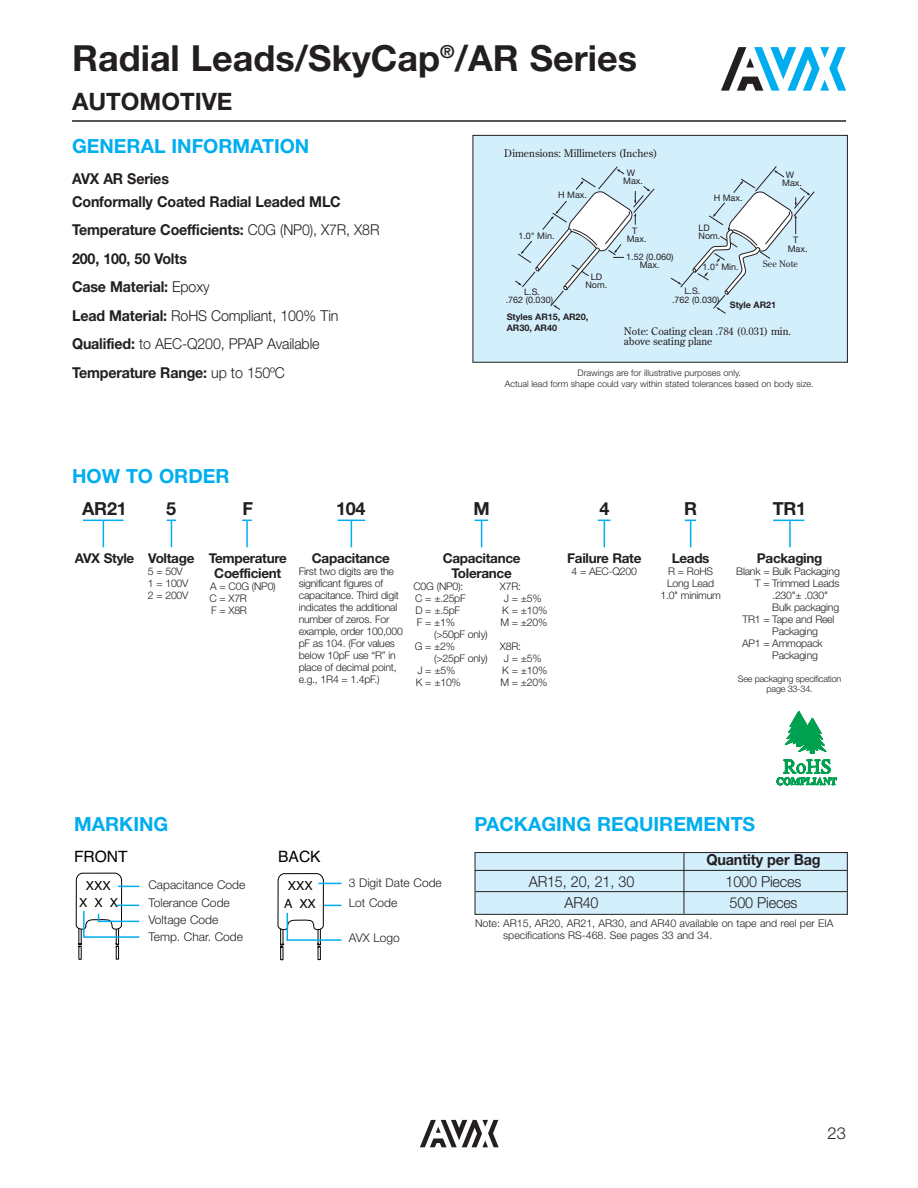
<style>
.page{position:relative;width:918px;height:1188px;background:#fff}
.page>*{position:absolute;margin:0;border:0;box-sizing:border-box;transform-origin:0 0}
.t1{font:700 36px "Helvetica Neue LT Std";color:#231f20}
.t2{font:700 24px "Helvetica Neue LT Std";color:#231f20}
.t3{font:700 19.5px "Helvetica Neue LT Std";color:#00aeef}
.t4{font:700 18px "Helvetica Neue LT Std";letter-spacing:-.015em;color:#231f20}
.t5{font:300 16.5px "Helvetica Neue LT Std";color:#231f20}
.t6{font:15.6px "Helvetica";color:#000}
.t7{font:300 15.15px "Helvetica Neue LT Std";letter-spacing:-.01em;color:#231f20;scale:.95 1}
.t8{font:700 15.15px "Helvetica Neue LT Std";letter-spacing:-.01em;color:#231f20;scale:.95 1}
.t9{font:700 15px/28.5px "Helvetica Neue LT Std";letter-spacing:-.01em;color:#231f20;scale:.95 1}
.t10{font:700 13.5px/15px "Helvetica Neue LT Std";letter-spacing:-.02em;color:#231f20;text-align:center}
.t11{font:12.45px/17.4px "Helvetica";color:#000;text-align:center}
.t12{font:300 12px/17.4px "Helvetica Neue LT Std";color:#231f20}
.t13{font:300 10.65px/12.1px "Helvetica Neue LT Std";color:#231f20}
.t14{font:300 10.5px/12px "Helvetica Neue LT Std";letter-spacing:-.02em;color:#231f20}
.t15{font:10.5px/10.5px "Century Old Style";color:#231f20}
.t16{font:300 9px/10.8px "Helvetica Neue LT Std";color:#231f20;text-align:center}
.t17{font:9px/7.9px "Helvetica Neue";color:#231f20;text-align:center}
.t18{font:300 9px/10.5px "Helvetica Neue LT Std";letter-spacing:-.02em;color:#231f20;text-align:center}
.t19{font:700 9px/10.8px "Helvetica Neue";color:#231f20}
.t20{font:9px "Century Old Style";color:#231f20}
.s1{font-weight:300}
</style>
<div class="page">
<svg style="left:721px;top:47px;width:125px;height:44px"></svg>
<svg style="left:420px;top:1120px;width:79px;height:27px"></svg>
<hr style="left:72px;top:120px;width:774px;height:2px;background:#231f20">
<div style="left:473px;top:135px;width:374px;height:227px;background:#d4effc"></div>
<svg style="left:515px;top:166px;width:140px;height:144px"></svg>
<svg style="left:671px;top:166px;width:143px;height:148px"></svg>
<svg style="left:76px;top:873px;width:63px;height:87px"></svg>
<svg style="left:277px;top:873px;width:65px;height:87px"></svg>
<hr style="left:83px;top:520px;width:41px;height:1px;background:#00aeef">
<svg style="left:103px;top:521px;width:1px;height:26px"></svg>
<svg style="left:167px;top:520px;width:9px;height:27px"></svg>
<hr style="left:246px;top:520px;width:2px;height:27px;background:#00aeef">
<svg style="left:338px;top:520px;width:27px;height:27px"></svg>
<svg style="left:474px;top:340px;width:374px;height:575px"></svg>
<div style="left:733px;top:501px;width:113px;height:200px;background:#fff"></div>
<hr style="left:773px;top:520px;width:31px;height:1px;background:#00aeef">
<hr style="left:789px;top:520px;width:2px;height:27px;background:#00aeef">
<div style="left:473px;top:369px;width:373px;height:23px;background:#fff"></div>
<h1 class="t1" style="left:72px;top:45px;width:566px">Radial Leads/SkyCap<sup>®</sup>/AR Series</h1>
<h2 class="t2" style="left:72px;top:93px;width:162px">AUTOMOTIVE</h2>
<h3 class="t3" style="left:72px;top:139px;width:239px">GENERAL INFORMATION</h3>
<h3 class="t9" style="left:72px;top:169px;width:284px;line-height:22.5px">AVX AR Series<br>Conformally Coated Radial Leaded MLC</h3>
<h3 class="t9" style="left:72px;top:217px;width:325px">Temperature Coefficients: <span class="s1">C0G (NP0), X7R, X8R<br></span>200, 100, 50 Volts<br>Case Material: <span class="s1">Epoxy<br></span>Lead Material: <span class="s1">RoHS Compliant, 100% Tin<br></span>Qualified: <span class="s1">to AEC-Q200, PPAP Available<br></span>Temperature Range: <span class="s1">up to 150ºC</span></h3>
<p class="t15" style="left:504px;top:148px;width:155px">Dimensions: Millimeters (Inches)</p>
<p class="t17" style="left:623px;top:170px;width:21px">W<br>Max.</p>
<p class="t17" style="left:558px;top:192px;width:30px">H Max.</p>
<p class="t17" style="left:714px;top:195px;width:30px">H Max.</p>
<p class="t17" style="left:518px;top:233px;width:38px">1.0" Min.</p>
<p class="t17" style="left:632px;top:227px;width:7px">T</p>
<p class="t17" style="left:627px;top:236px;width:21px">Max.</p>
<p class="t17" style="left:626px;top:254px;width:49px">1.52 (0.060)<br>Max.</p>
<p class="t17" style="left:698px;top:225px;width:23px;line-height:7.5px;text-align:left">LD<br>Nom.</p>
<p class="t17" style="left:703px;top:264px;width:38px">1.0" Min.</p>
<p class="t17" style="left:782px;top:172px;width:21px">W<br>Max.</p>
<p class="t17" style="left:793px;top:237px;width:7px">T</p>
<p class="t17" style="left:788px;top:246px;width:21px">Max.</p>
<p class="t20" style="left:763px;top:260px;width:37px">See Note</p>
<p class="t17" style="left:585px;top:273px;width:23px;line-height:8.6px">LD<br>Nom.</p>
<p class="t17" style="left:506px;top:288px;width:49px;line-height:8.6px;text-align:left;text-indent:18px">L.S. .762 (0.030)</p>
<p class="t17" style="left:672px;top:287px;width:49px;line-height:8.6px;text-align:left;text-indent:12px">L.S. .762 (0.030)</p>
<p class="t19" style="left:730px;top:300px;width:48px">Style AR21</p>
<p class="t19" style="left:507px;top:312px;width:83px">Styles AR15, AR20,<br>AR30, AR40</p>
<p class="t15" style="left:624px;top:327px;width:169px">Note: Coating clean .784 (0.031) min. above seating plane</p>
<p class="t16" style="left:505px;top:368px;width:311px">Drawings are for illustrative purposes only.<br>Actual lead form shape could vary within stated tolerances based on body size.</p>
<h3 class="t3" style="left:72px;top:469px;width:159px">HOW TO ORDER</h3>
<h3 class="t4" style="left:82px;top:502px;width:46px">AR21</h3>
<p class="t10" style="left:75px;top:552px;width:61px">AVX Style</p>
<h3 class="t4" style="left:242px;top:502px;width:12px">F</h3>
<p class="t10" style="left:209px;top:552px;width:80px">Temperature<br>Coefficient</p>
<p class="t14" style="left:209px;top:581px;width:68px">A = C0G (NP0)<br>C = X7R<br>F = X8R</p>
<h3 class="t4" style="left:166px;top:502px;width:12px">5</h3>
<p class="t10" style="left:148px;top:552px;width:48px">Voltage</p>
<p class="t14" style="left:148px;top:566px;width:42px">5 = 50V<br>1 = 100V<br>2 = 200V</p>
<h3 class="t4" style="left:336px;top:502px;width:31px">104</h3>
<p class="t10" style="left:312px;top:552px;width:79px">Capacitance</p>
<p class="t14" style="left:299px;top:566px;width:106px">First two digits are the significant figures of capacitance. Third digit indicates the additional number of zeros. For example, order 100,000 pF as 104. (For values below 10pF use “R” in place of decimal point, e.g., 1R4 = 1.4pF.)</p>
<h3 class="t4" style="left:473px;top:502px;width:18px">M</h3>
<p class="t10" style="left:443px;top:552px;width:79px">Capacitance<br>Tolerance</p>
<p class="t14" style="left:413px;top:582px;width:51px">C0G (NP0):</p>
<p class="t14" style="left:415px;top:594px;width:52px">C = ±.25pF</p>
<p class="t14" style="left:415px;top:606px;width:46px">D = ±.5pF</p>
<p class="t14" style="left:417px;top:618px;width:40px">F = ±1%</p>
<p class="t14" style="left:434px;top:630px;width:55px">(&gt;50pF only)</p>
<p class="t14" style="left:415px;top:642px;width:42px">G = ±2%</p>
<p class="t14" style="left:434px;top:654px;width:55px">(&gt;25pF only)</p>
<p class="t14" style="left:417px;top:666px;width:40px">J = ±5%</p>
<p class="t14" style="left:416px;top:678px;width:47px">K = ±10%</p>
<p class="t14" style="left:500px;top:582px;width:23px">X7R:</p>
<p class="t14" style="left:504px;top:594px;width:40px">J = ±5%</p>
<p class="t14" style="left:502px;top:606px;width:47px">K = ±10%</p>
<p class="t14" style="left:500px;top:618px;width:49px">M = ±20%</p>
<p class="t14" style="left:500px;top:642px;width:23px">X8R:</p>
<p class="t14" style="left:504px;top:654px;width:40px">J = ±5%</p>
<p class="t14" style="left:502px;top:666px;width:47px">K = ±10%</p>
<p class="t14" style="left:500px;top:678px;width:49px">M = ±20%</p>
<h3 class="t4" style="left:599px;top:502px;width:12px">4</h3>
<p class="t10" style="left:567px;top:552px;width:76px">Failure Rate</p>
<p class="t14" style="left:572px;top:566px;width:67px">4 = AEC-Q200</p>
<h3 class="t4" style="left:684px;top:502px;width:14px">R</h3>
<p class="t10" style="left:672px;top:552px;width:39px">Leads</p>
<p class="t14" style="left:660px;top:566px;width:62px;text-align:center">R = RoHS<br>Long Lead<br>1.0" minimum</p>
<h3 class="t4" style="left:773px;top:502px;width:35px">TR1</h3>
<p class="t10" style="left:757px;top:552px;width:67px">Packaging</p>
<p class="t14" style="left:736px;top:566px;width:105px">Blank = Bulk Packaging</p>
<p class="t14" style="left:755px;top:578px;width:86px">T = Trimmed Leads</p>
<p class="t14" style="left:772px;top:590px;width:57px">.230"± .030"</p>
<p class="t14" style="left:772px;top:602px;width:68px">Bulk packaging</p>
<p class="t14" style="left:742px;top:614px;width:94px">TR1 = Tape and Reel</p>
<p class="t14" style="left:772px;top:626px;width:47px">Packaging</p>
<p class="t14" style="left:742px;top:638px;width:82px">AP1 = Ammopack</p>
<p class="t14" style="left:772px;top:650px;width:47px">Packaging</p>
<p class="t18" style="left:738px;top:674px;width:105px">See packaging specification page 33-34.</p>
<h3 class="t3" style="left:74px;top:817px;width:96px">MARKING</h3>
<h3 class="t3" style="left:475px;top:817px;width:282px">PACKAGING REQUIREMENTS</h3>
<h3 class="t6" style="left:74px;top:851px;width:55px">FRONT</h3>
<p class="t11" style="left:79px;top:878px;width:40px">XXX<br>X X X</p>
<h3 class="t6" style="left:278px;top:851px;width:44px">BACK</h3>
<p class="t12" style="left:149px;top:877px;width:98px">Capacitance Code<br>Tolerance Code<br>Voltage Code<br>Temp. Char. Code</p>
<p class="t12" style="left:349px;top:874px;width:95px;line-height:20.4px">3 Digit Date Code<br>Lot Code</p>
<p class="t11" style="left:284px;top:878px;width:33px;text-align:left">XXX<br>A XX</p>
<p class="t12" style="left:349px;top:930px;width:53px">AVX Logo</p>
<h3 class="t8" style="left:706px;top:855px;width:122px">Quantity per Bag</h3>
<h3 class="t7" style="left:529px;top:876px;width:113px">AR15, 20, 21, 30</h3>
<h3 class="t7" style="left:726px;top:876px;width:81px">1000 Pieces</h3>
<h3 class="t7" style="left:564px;top:897px;width:38px">AR40</h3>
<h3 class="t7" style="left:730px;top:897px;width:73px">500 Pieces</h3>
<p class="t13" style="left:503px;top:918px;width:332px;text-indent:-28px">Note: AR15, AR20, AR21, AR30, and AR40 available on tape and reel per EIA specifications RS-468. See pages 33 and 34.</p>
<h3 class="t5" style="left:828px;top:1127px;width:20px">23</h3>
</div>
